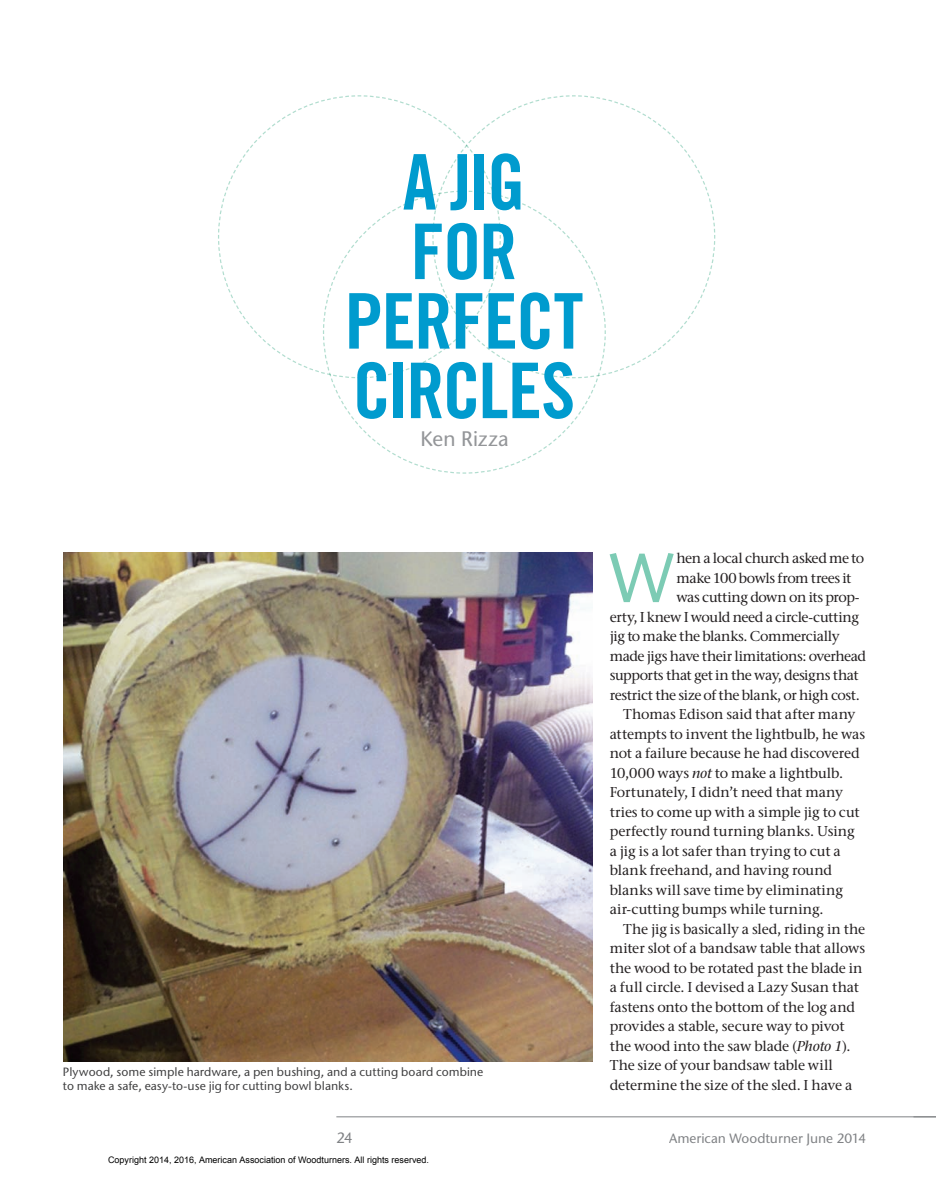
<style>
.page{position:relative;width:936px;height:1193px;background:#fff}
.page>*{position:absolute;margin:0;border:0;box-sizing:border-box;transform-origin:0 0}
.t1{font:76.8px/69.4px "Trade Gothic Bold Cond Twenty";letter-spacing:-.025em;color:#009bce;text-align:center}
.t2{font:500 69.3px "Stone Sans ITC Pro";color:#7ccbb4}
.t3{font:500 21px "Stone Sans ITC Pro";color:#939598}
.t4{font:500 15px "Stone Sans ITC Pro";color:#808285}
.t5{font:500 14.25px "Stone Serif ITC Pro";letter-spacing:-.015em;color:#231f20}
.t6{font:500 14.25px "Stone Serif ITC Pro";letter-spacing:.005em;color:#231f20}
.t7{font:500 14.25px "Stone Serif ITC Pro";letter-spacing:-.035em;color:#231f20}
.t8{font:500 13.5px "Stone Sans ITC Pro";color:#808285}
.t9{font:500 12px/13.5px "Stone Sans ITC Pro";color:#3e3e3f}
.t10{font:9px "Arial";color:#000}
.s1{font-style:italic}
</style>
<div class="page">
<hr style="left:336px;top:1116px;width:600px;height:1px;background:#808285">
<img style="left:63px;top:552px;width:530px;height:509px">
<svg style="left:331px;top:95px;width:385px;height:379px"></svg>
<svg style="left:218px;top:95px;width:284px;height:284px"></svg>
<h1 class="t1" style="left:345px;top:147px;width:240px">A JIG<br>FOR<br>PERFECT<br>CIRCLES</h1>
<h3 class="t3" style="left:420px;top:426px;width:90px">Ken Rizza</h3>
<p class="t9" style="left:63px;top:1065px;width:422px">Plywood, some simple hardware, a pen bushing, and a cutting board combine to make a safe, easy-to-use jig for cutting bowl blanks.</p>
<h2 class="t2" style="left:610px;top:535px;width:65px">W</h2>
<p class="t5" style="left:676px;top:549px;width:190px">hen a local church asked me to</p>
<p class="t5" style="left:676px;top:569px;width:177px">make 100 bowls from trees it</p>
<p class="t5" style="left:676px;top:588px;width:185px">was cutting down on its prop-</p>
<p class="t5" style="left:610px;top:608px;width:251px">erty, I knew I would need a circle-cutting</p>
<p class="t5" style="left:610px;top:627px;width:232px">jig to make the blanks. Commercially</p>
<p class="t7" style="left:610px;top:647px;width:258px">made jigs have their limitations: overhead</p>
<p class="t5" style="left:610px;top:666px;width:251px">supports that get in the way, designs that</p>
<p class="t5" style="left:610px;top:686px;width:252px">restrict the size of the blank, or high cost.</p>
<p class="t5" style="left:623px;top:705px;width:234px">Thomas Edison said that after many</p>
<p class="t5" style="left:610px;top:725px;width:257px">attempts to invent the lightbulb, he was</p>
<p class="t5" style="left:610px;top:744px;width:252px">not a failure because he had discovered</p>
<p class="t5" style="left:610px;top:764px;width:235px">10,000 ways <span class="s1">not</span> to make a lightbulb.</p>
<p class="t5" style="left:610px;top:783px;width:235px">Fortunately, I didn’t need that many</p>
<p class="t5" style="left:610px;top:803px;width:252px">tries to come up with a simple jig to cut</p>
<p class="t5" style="left:610px;top:822px;width:247px">perfectly round turning blanks. Using</p>
<p class="t5" style="left:610px;top:842px;width:232px">a jig is a lot safer than trying to cut a</p>
<p class="t5" style="left:610px;top:861px;width:224px">blank freehand, and having round</p>
<p class="t6" style="left:610px;top:881px;width:235px">blanks will save time by eliminating</p>
<p class="t6" style="left:610px;top:900px;width:215px">air-cutting bumps while turning.</p>
<p class="t5" style="left:623px;top:920px;width:244px">The jig is basically a sled, riding in the</p>
<p class="t5" style="left:610px;top:939px;width:257px">miter slot of a bandsaw table that allows</p>
<p class="t5" style="left:610px;top:959px;width:254px">the wood to be rotated past the blade in</p>
<p class="t5" style="left:610px;top:978px;width:251px">a full circle. I devised a Lazy Susan that</p>
<p class="t5" style="left:610px;top:998px;width:247px">fastens onto the bottom of the log and</p>
<p class="t5" style="left:610px;top:1017px;width:236px">provides a stable, secure way to pivot</p>
<p class="t5" style="left:610px;top:1037px;width:242px">the wood into the saw blade (<span class="s1">Photo 1</span>).</p>
<p class="t5" style="left:610px;top:1056px;width:225px">The size of your bandsaw table will</p>
<p class="t5" style="left:610px;top:1076px;width:244px">determine the size of the sled. I have a</p>
<p class="t4" style="left:336px;top:1128px;width:18px">24</p>
<p class="t8" style="left:669px;top:1129px;width:199px">American Woodturner June 2014</p>
<p class="t10" style="left:108px;top:1154px;width:323px">Copyright 2014, 2016, American Association of Woodturners. All rights reserved.</p>
</div>
